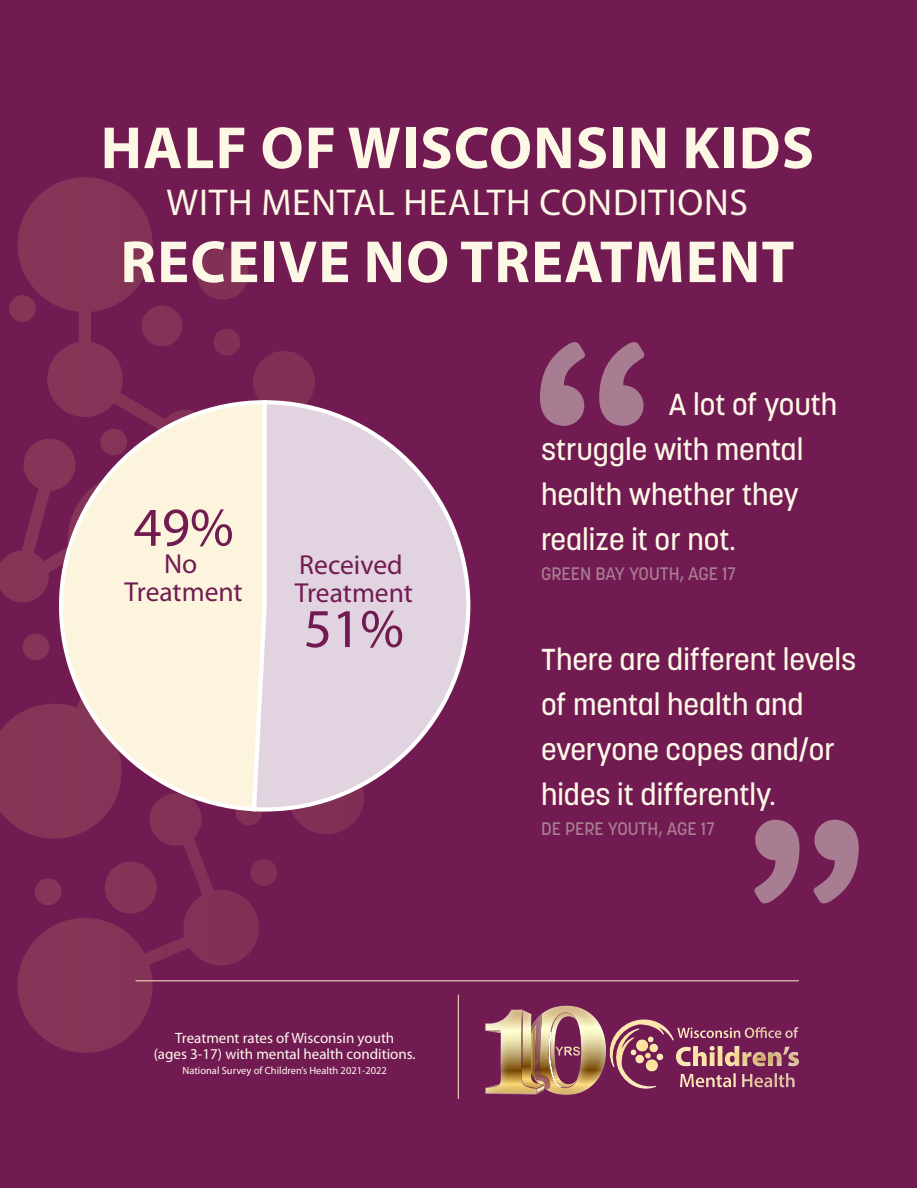
<style>
.page{position:relative;width:918px;height:1188px;background:#fff}
.page>*{position:absolute;margin:0;border:0;box-sizing:border-box;transform-origin:0 0}
.t1{font:375px "Bicyclette";color:#a97d91}
.t2{font:700 60px "Myriad Pro";letter-spacing:.02em;color:#fdf7e6}
.t3{font:55.05px "Myriad Pro";color:#721b52}
.t4{font:37.5px "Myriad Pro";letter-spacing:.02em;color:#fdf7e6}
.t5{font:500 30px/45px "Korolev";color:#fdf7e6}
.t6{font:27.45px/27.5px "Myriad Pro";color:#721b52;text-align:center}
.t7{font:500 18px "Korolev";color:#a97d91}
.t8{font:15px/16.5px "Myriad Pro";color:#fdf9ec;text-align:center}
.t9{font:10.5px "Myriad Pro";color:#fdf9ec}
</style>
<div class="page">
<div style="left:0;top:0;width:917px;height:1188px;background:#721b52"></div>
<svg style="left:0;top:177px;width:315px;height:483px"></svg>
<div style="left:483px;top:973px;width:318px;height:158px;background:#fff;opacity:.75"></div>
<svg style="left:55px;top:398px;width:195px;height:416px"></svg>
<svg style="left:250px;top:398px;width:221px;height:416px"></svg>
<hr style="left:458px;top:995px;width:1px;height:104px;background:#fcebc5">
<hr style="left:136px;top:981px;width:663px;height:1px;background:#fcebc5">
<p class="t2" style="left:101px;top:114px;width:715px">HALF OF WISCONSIN KIDS</p>
<p class="t4" style="left:167px;top:182px;width:583px">WITH MENTAL HEALTH CONDITIONS</p>
<p class="t2" style="left:120px;top:228px;width:675px">RECEIVE NO TREATMENT</p>
<p class="t3" style="left:134px;top:497px;width:102px">49%</p>
<p class="t6" style="left:125px;top:551px;width:120px">No<br>Treatment</p>
<p class="t6" style="left:295px;top:552px;width:120px;text-align:left">Received<br>Treatment</p>
<p class="t3" style="left:304px;top:599px;width:102px">51%</p>
<p class="t8" style="left:154px;top:1030px;width:264px">Treatment rates of Wisconsin youth<br>(ages 3-17) with mental health conditions.</p>
<p class="t9" style="left:183px;top:1065px;width:206px">National Survey of Children’s Health 2021-2022</p>
<p class="t1" style="left:523px;top:241px;width:139px">“</p>
<p class="t5" style="left:541px;top:382px;width:298px;text-indent:128px">A lot of youth struggle with mental health whether they realize it or not.</p>
<p class="t7" style="left:541px;top:563px;width:197px">GREEN BAY YOUTH, AGE 17</p>
<p class="t5" style="left:541px;top:637px;width:317px">There are different levels of mental health and everyone copes and/or hides it differently.</p>
<p class="t7" style="left:541px;top:818px;width:175px">DE PERE YOUTH, AGE 17</p>
<p class="t1" style="left:876px;top:1005px;width:139px;rotate:-180deg">“</p>
</div>
